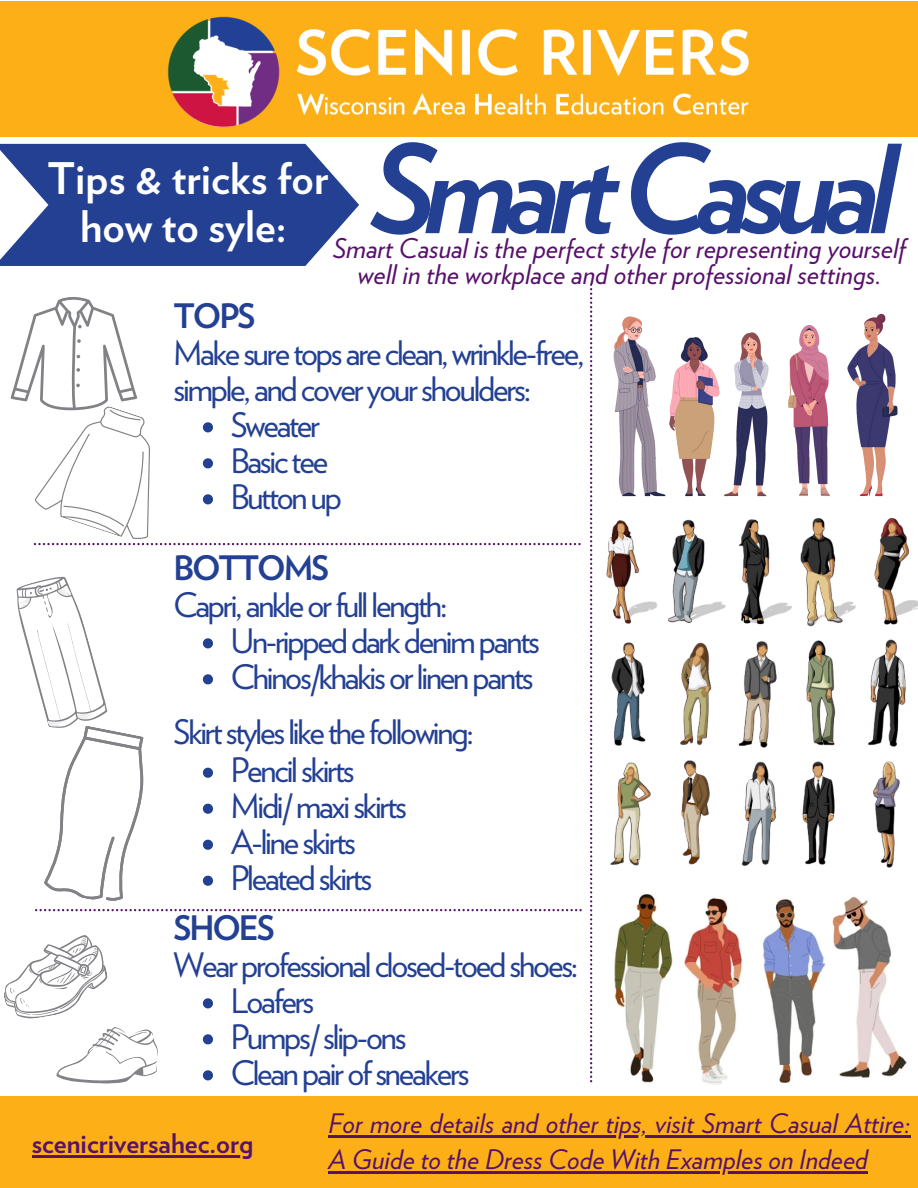
<style>
.page{position:relative;width:918px;height:1188px;background:#fff}
.page>*{position:absolute;margin:0;border:0;box-sizing:border-box;transform-origin:0 0}
.t1{font:italic 700 122.1px "Verlag";letter-spacing:-.09em;color:#234093}
.t2{font:700 43.5px/48.3px "Verlag";color:#fff;text-align:center}
.t3{font:33.6px/37.2px "Verlag";letter-spacing:-.065em;color:#234093}
.t4{font:700 33.6px "Verlag";color:#234093}
.t5{font:italic 27px/26.7px "Verlag";color:#571169;text-align:center}
.t6{font:700 27px "Verlag";color:#571169}
.t7{font:italic 26.85px "Verlag";color:#571169}
.s1{font-weight:700}
</style>
<div class="page">
<div style="left:0;top:1px;width:918px;height:135px;background:#fcaf17"></div>
<img style="left:614px;top:895px;width:293px;height:190px">
<div style="left:0;top:1096px;width:918px;height:92px;background:#fcaf17"></div>
<svg style="left:590px;top:284px;width:2px;height:798px"></svg>
<img style="left:580px;top:513px;width:338px;height:382px">
<svg style="left:4px;top:935px;width:154px;height:148px"></svg>
<img style="left:153px;top:16px;width:612px;height:128px">
<img style="left:601px;top:313px;width:305px;height:226px">
<svg style="left:11px;top:297px;width:569px;height:248px"></svg>
<svg style="left:16px;top:572px;width:565px;height:339px"></svg>
<svg style="left:203px;top:998px;width:10px;height:10px"></svg>
<svg style="left:203px;top:1034px;width:10px;height:10px"></svg>
<svg style="left:203px;top:1070px;width:10px;height:10px"></svg>
<hr style="left:329px;top:1135px;width:209px;height:3px;background:#571169">
<hr style="left:538px;top:1135px;width:372px;height:3px;background:#571169">
<hr style="left:329px;top:1171px;width:539px;height:3px;background:#571169">
<hr style="left:32px;top:1155px;width:221px;height:3px;background:#571169">
<svg style="left:0;top:144px;width:359px;height:122px;background:#4059a1"></svg>
<p class="t1" style="left:369px;top:136px;width:529px">SmartCasual</p>
<p class="t2" style="left:47px;top:157px;width:283px">Tips &amp; tricks for how to syle:</p>
<p class="t5" style="left:333px;top:236px;width:575px">Smart Casual is the perfect style for representing yourself well in the workplace and other professional settings.</p>
<p class="t4" style="left:174px;top:301px;width:83px">TOPS</p>
<p class="t3" style="left:174px;top:335px;width:412px;line-height:36px">Make sure tops are clean, wrinkle-free, simple, and cover your shoulders:</p>
<p class="t3" style="left:231px;top:406px;width:91px">Sweater</p>
<h3 class="t3" style="left:231px;top:442px;width:99px">Basic tee</h3>
<p class="t3" style="left:231px;top:478px;width:113px">Button up</p>
<p class="t3" style="left:174px;top:549px;width:275px"><span class="s1">BOTTOMS<br></span>Capri, ankle or full length:</p>
<p class="t3" style="left:231px;top:622px;width:311px">Un-ripped dark denim pants</p>
<p class="t3" style="left:231px;top:658px;width:304px">Chinos/khakis or linen pants</p>
<h3 class="t3" style="left:174px;top:713px;width:302px">Skirt styles like the following:</h3>
<p class="t3" style="left:231px;top:752px;width:125px">Pencil skirts</p>
<p class="t3" style="left:231px;top:788px;width:178px">Midi/ maxi skirts</p>
<h3 class="t3" style="left:231px;top:824px;width:127px">A-line skirts</h3>
<p class="t3" style="left:231px;top:860px;width:143px">Pleated skirts</p>
<p class="t3" style="left:174px;top:909px;width:406px"><span class="s1">SHOES<br></span>Wear professional closed-toed shoes:</p>
<p class="t3" style="left:231px;top:982px;width:85px">Loafers</p>
<p class="t3" style="left:231px;top:1018px;width:177px">Pumps/ slip-ons</p>
<h3 class="t3" style="left:231px;top:1054px;width:240px">Clean pair of sneakers</h3>
<p class="t7" style="left:329px;top:1112px;width:583px">For more details and other tips, visit Smart Casual Attire:</p>
<p class="t7" style="left:329px;top:1148px;width:541px">A Guide to the Dress Code With Examples on Indeed</p>
<p class="t6" style="left:32px;top:1131px;width:223px">scenicriversahec.org</p>
</div>
